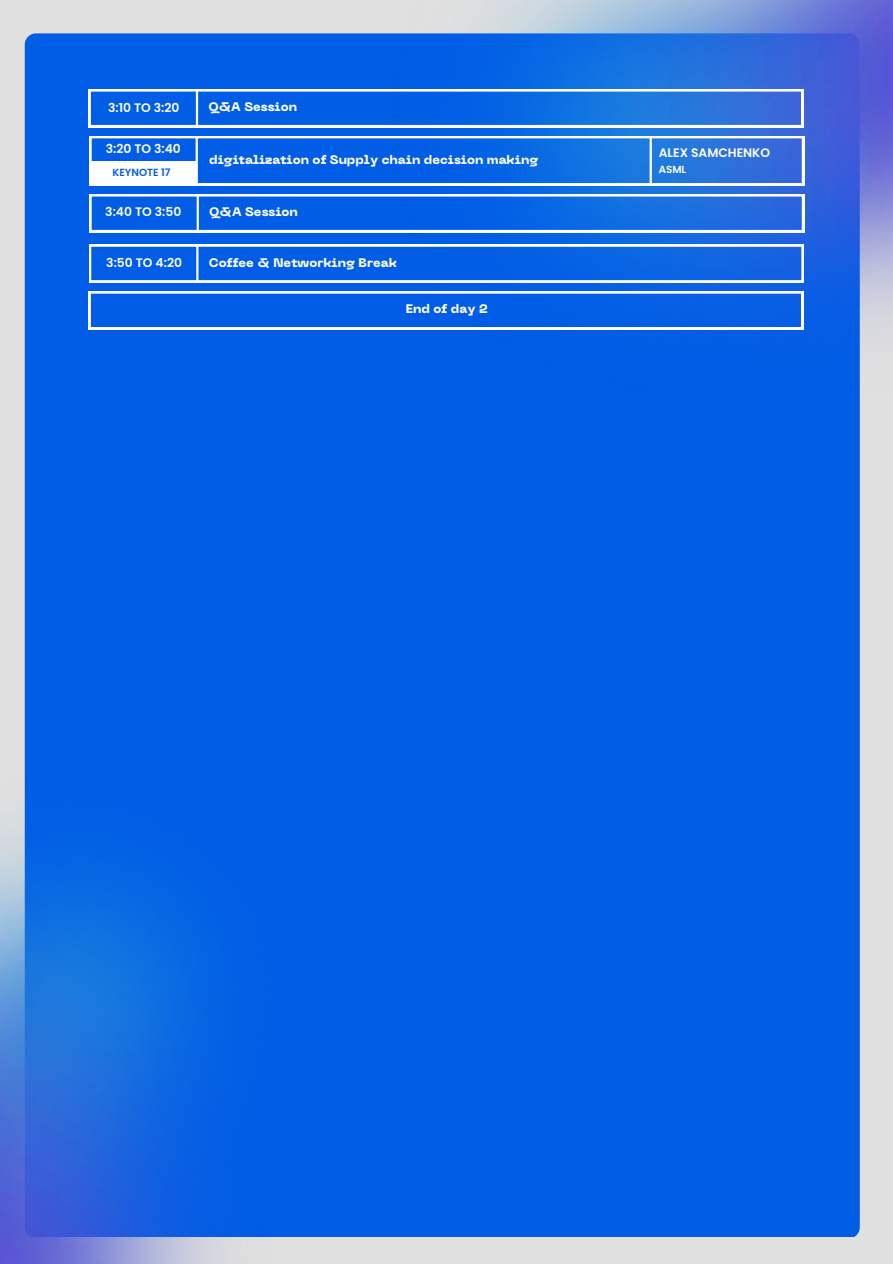
<style>
.page{position:relative;width:893px;height:1264px;background:#fff}
.page>*{position:absolute;margin:0;border:0;box-sizing:border-box;transform-origin:0 0}
.t1{font:800 12.3px "PP Neue Machina";color:#fff}
.t2{font:600 12.3px "Poppins";color:#fff}
.t3{font:600 10.35px "Poppins";color:#015de6}
.t4{font:600 10.35px "Poppins";color:#fff}
</style>
<div class="page">
<div style="left:0;top:0;width:892px;height:1263px;background:#e0e0e0"></div>
<div style="left:25px;top:33px;width:834px;height:1203px;background:#015de6"></div>
<img style="left:396px;top:0;width:496px;height:396px">
<img style="left:0;top:642px;width:547px;height:621px">
<svg style="left:89px;top:89px;width:714px;height:38px;background:#2c79e6"></svg>
<hr style="left:196px;top:89px;width:2px;height:38px;background:#fff">
<svg style="left:89px;top:136px;width:715px;height:49px;background:#2474e5"></svg>
<hr style="left:196px;top:137px;width:2px;height:48px;background:#fff">
<div style="left:89px;top:161px;width:108px;height:24px;background:#fff"></div>
<svg style="left:89px;top:194px;width:715px;height:38px;background:#2976e7"></svg>
<hr style="left:197px;top:194px;width:2px;height:38px;background:#fff">
<svg style="left:89px;top:244px;width:714px;height:38px;background:#2573e8"></svg>
<hr style="left:196px;top:244px;width:2px;height:38px;background:#fff">
<hr style="left:649px;top:137px;width:2px;height:48px;background:#fff">
<svg style="left:89px;top:291px;width:714px;height:38px;background:#2372e8"></svg>
<p class="t2" style="left:108px;top:99px;width:73px">3:10 TO 3:20</p>
<p class="t1" style="left:208px;top:102px;width:90px">Q&amp;A Session</p>
<p class="t2" style="left:106px;top:140px;width:77px">3:20 TO 3:40</p>
<p class="t1" style="left:209px;top:155px;width:330px">digitalization of Supply chain decision making</p>
<p class="t3" style="left:112px;top:165px;width:59px">KEYNOTE 17</p>
<p class="t2" style="left:105px;top:203px;width:78px">3:40 TO 3:50</p>
<p class="t1" style="left:209px;top:207px;width:90px">Q&amp;A Session</p>
<p class="t2" style="left:106px;top:254px;width:77px">3:50 TO 4:20</p>
<p class="t1" style="left:209px;top:257px;width:190px">Coffee &amp; Networking Break</p>
<p class="t1" style="left:406px;top:304px;width:83px">End of day 2</p>
<p class="t2" style="left:658px;top:144px;width:113px">ALEX SAMCHENKO</p>
<p class="t4" style="left:658px;top:162px;width:29px">ASML</p>
</div>
